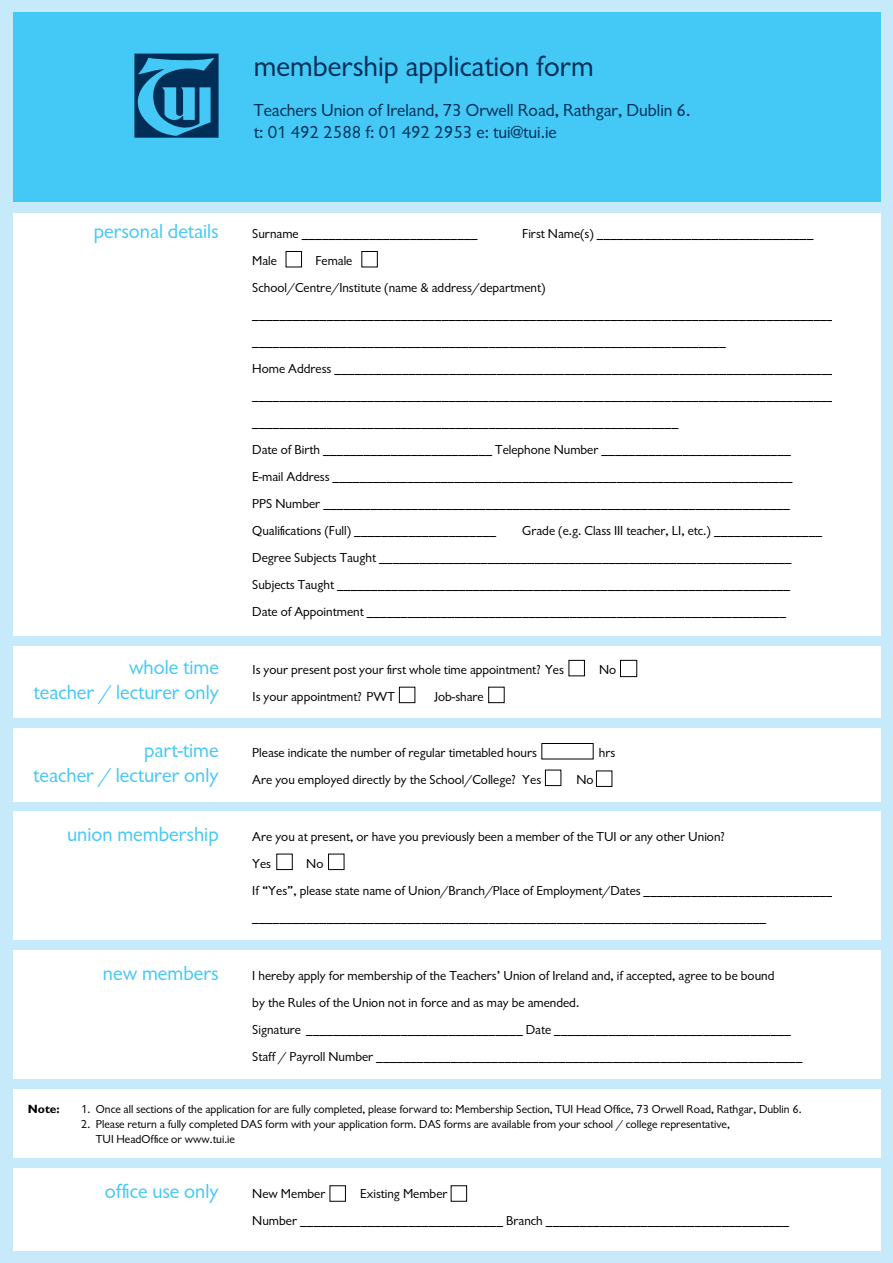
<style>
.page{position:relative;width:893px;height:1263px;background:#c7eafb}
.page>*{position:absolute;margin:0;border:0;box-sizing:border-box;transform-origin:0 0}
.t1{font:30px "Gill Sans";color:#002e56}
.t2{font:21px/25.2px "Gill Sans";color:#44c8f5;text-align:right}
.t3{font:18px/21.6px "Gill Sans";color:#002e56}
.t4{font:13.5px/27px "Gill Sans";color:#000}
.t5{font:12px/15px "Gill Sans";color:#000}
.t6{font:700 12px "Gill Sans";color:#000}
</style>
<div class="page">
<div style="left:13px;top:13px;width:867px;height:189px;background:#44c8f5"></div>
<div style="left:13px;top:213px;width:867px;height:422px;background:#fff"></div>
<div style="left:13px;top:646px;width:867px;height:72px;background:#fff"></div>
<div style="left:13px;top:1089px;width:867px;height:68px;background:#fff"></div>
<div style="left:286px;top:251px;width:16px;height:16px;border:1px solid #000"></div>
<div style="left:361px;top:251px;width:17px;height:16px;border:1px solid #000"></div>
<div style="left:569px;top:660px;width:16px;height:16px;border:1px solid #000"></div>
<div style="left:620px;top:660px;width:17px;height:17px;border:1px solid #000"></div>
<div style="left:399px;top:687px;width:16px;height:16px;border:1px solid #000"></div>
<div style="left:488px;top:687px;width:17px;height:16px;border:1px solid #000"></div>
<div style="left:13px;top:728px;width:867px;height:73px;background:#fff"></div>
<div style="left:541px;top:743px;width:53px;height:16px;border:1px solid #000"></div>
<div style="left:545px;top:770px;width:16px;height:16px;border:1px solid #000"></div>
<div style="left:596px;top:770px;width:16px;height:17px;border:1px solid #000"></div>
<div style="left:13px;top:811px;width:867px;height:129px;background:#fff"></div>
<div style="left:276px;top:854px;width:17px;height:16px;border:1px solid #000"></div>
<div style="left:328px;top:854px;width:16px;height:16px;border:1px solid #000"></div>
<div style="left:13px;top:950px;width:867px;height:129px;background:#fff"></div>
<div style="left:13px;top:1168px;width:867px;height:83px;background:#fff"></div>
<div style="left:451px;top:1185px;width:16px;height:16px;border:1px solid #000"></div>
<svg style="left:134px;top:54px;width:85px;height:84px"></svg>
<h1 class="t1" style="left:254px;top:49px;width:341px">membership application form</h1>
<h3 class="t3" style="left:254px;top:100px;width:438px">Teachers Union of Ireland, 73 Orwell Road, Rathgar, Dublin 6. t: 01 492 2588 f: 01 492 2953 e: tui@tui.ie</h3>
<h2 class="t2" style="left:94px;top:218px;width:127px">personal details</h2>
<p class="t4" style="left:252px;top:220px;width:227px">Surname __________________________</p>
<p class="t4" style="left:522px;top:220px;width:293px">First Name(s) ________________________________</p>
<p class="t4" style="left:252px;top:247px;width:26px">Male</p>
<p class="t4" style="left:252px;top:247px;width:597px;text-indent:63px">Female<br>School/Centre/Institute (name &amp; address/department) ________________________________________________________________________________________ ______________________________________________________________________<br>Home Address ___________________________________________________________________________ ________________________________________________________________________________________ _______________________________________________________________<br>Date of Birth _________________________ Telephone Number ____________________________<br>E-mail Address ____________________________________________________________________<br>PPS Number _____________________________________________________________________ Qualifications (Full) _____________________</p>
<p class="t4" style="left:252px;top:517px;width:571px;text-indent:270px">Grade (e.g. Class III teacher, LI, etc.) ________________ Degree Subjects Taught _____________________________________________________________ Subjects Taught ___________________________________________________________________<br>Date of Appointment ______________________________________________________________</p>
<h2 class="t2" style="left:34px;top:654px;width:187px">whole time<br>teacher / lecturer only</h2>
<p class="t4" style="left:253px;top:656px;width:313px">Is your present post your first whole time appointment? Yes</p>
<p class="t4" style="left:599px;top:656px;width:19px">No</p>
<p class="t4" style="left:253px;top:683px;width:144px">Is your appointment? PWT</p>
<p class="t4" style="left:434px;top:683px;width:51px">Job-share</p>
<h2 class="t2" style="left:33px;top:737px;width:187px">part-time<br>teacher / lecturer only</h2>
<p class="t4" style="left:252px;top:739px;width:286px">Please indicate the number of regular timetabled hours</p>
<p class="t4" style="left:599px;top:739px;width:18px">hrs</p>
<p class="t4" style="left:252px;top:766px;width:290px">Are you employed directly by the School/College? Yes</p>
<p class="t4" style="left:576px;top:766px;width:19px">No</p>
<h2 class="t2" style="left:67px;top:821px;width:153px">union membership</h2>
<p class="t4" style="left:252px;top:823px;width:474px">Are you at present, or have you previously been a member of the TUI or any other Union?<br>Yes</p>
<p class="t4" style="left:252px;top:850px;width:596px;text-indent:54px">No<br>If “Yes”, please state name of Union/Branch/Place of Employment/Dates ______________________________ ____________________________________________________________________________</p>
<h2 class="t2" style="left:103px;top:960px;width:117px">new members</h2>
<p class="t4" style="left:252px;top:962px;width:552px">I hereby apply for membership of the Teachers’ Union of Ireland and, if accepted, agree to be bound<br>by the Rules of the Union not in force and as may be amended.<br>Signature ________________________________ Date ___________________________________ Staff / Payroll Number _______________________________________________________________</p>
<p class="t6" style="left:28px;top:1102px;width:34px">Note:</p>
<p class="t5" style="left:81px;top:1101px;width:722px">1. Once all sections of the application for are fully completed, please forward to: Membership Section, TUI Head Office, 73 Orwell Road, Rathgar, Dublin 6.</p>
<p class="t5" style="left:96px;top:1116px;width:635px;text-indent:-15px">2. Please return a fully completed DAS form with your application form. DAS forms are available from your school / college representative,<br>TUI HeadOffice or www.tui.ie</p>
<h2 class="t2" style="left:105px;top:1178px;width:115px">office use only</h2>
<p class="t4" style="left:252px;top:1180px;width:75px">New Member</p>
<p class="t4" style="left:252px;top:1180px;width:539px;text-indent:108px">Existing Member<br>Number ______________________________ Branch ____________________________________</p>
</div>
